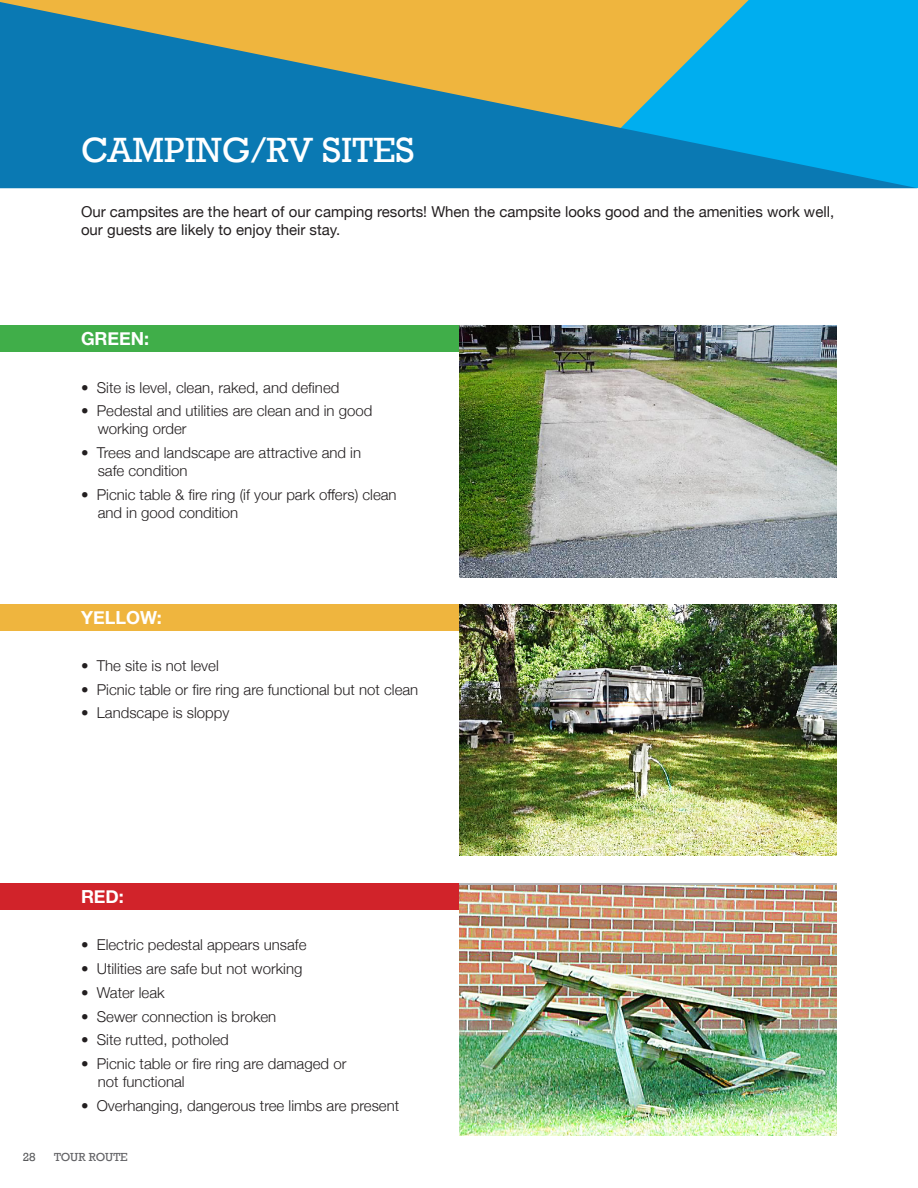
<style>
.page{position:relative;width:918px;height:1188px;background:#fff}
.page>*{position:absolute;margin:0;border:0;box-sizing:border-box;transform-origin:0 0}
.CONTENT_TITLE{font:36px "Rockwell";color:#fff}
.CONTENT_BODY{font:700 18px "Helvetica Neue";color:#fff}
.CONTENT_BODY-2{font:300 15px/18px "Helvetica Neue";color:#231f20}
.Content_Intros{font:15px/18px "Helvetica Neue";color:#231f20}
.CONTENT_BODY-3{font:12px "Rockwell";color:#636366}
.t1{font:12px "Rockwell";color:#57585a}
</style>
<div class="page">
<div style="left:0;top:325px;width:490px;height:27px;background:#40ae49"></div>
<div style="left:0;top:604px;width:490px;height:28px;background:#efb53e"></div>
<div style="left:0;top:884px;width:490px;height:26px;background:#d1232a"></div>
<svg style="left:0;top:0;width:918px;height:188px;background:#48959f"></svg>
<img style="left:459px;top:325px;width:378px;height:252px">
<img style="left:459px;top:604px;width:378px;height:251px">
<img style="left:459px;top:885px;width:378px;height:251px">
<p class="CONTENT_TITLE" style="left:81px;top:129px;width:335px">CAMPING/RV SITES</p>
<p class="Content_Intros" style="left:81px;top:203px;width:755px">Our campsites are the heart of our camping resorts! When the campsite looks good and the amenities work well, our guests are likely to enjoy their stay.</p>
<p class="CONTENT_BODY" style="left:81px;top:325px;width:70px">GREEN:</p>
<p class="CONTENT_BODY-2" style="left:81px;top:377px;width:260px">• Site is level, clean, raked, and defined</p>
<p class="CONTENT_BODY-2" style="left:98px;top:401px;width:276px;text-indent:-17px">• Pedestal and utilities are clean and in good working order</p>
<p class="CONTENT_BODY-2" style="left:98px;top:443px;width:265px;text-indent:-17px">• Trees and landscape are attractive and in safe condition</p>
<p class="CONTENT_BODY-2" style="left:98px;top:484px;width:300px;text-indent:-17px">• Picnic table &amp; fire ring (if your park offers) clean and in good condition</p>
<p class="CONTENT_BODY" style="left:81px;top:603px;width:82px">YELLOW:</p>
<p class="CONTENT_BODY-2" style="left:81px;top:656px;width:139px">• The site is not level</p>
<p class="CONTENT_BODY-2" style="left:81px;top:679px;width:339px">• Picnic table or fire ring are functional but not clean</p>
<p class="CONTENT_BODY-2" style="left:81px;top:703px;width:150px">• Landscape is sloppy</p>
<p class="CONTENT_BODY" style="left:81px;top:883px;width:45px">RED:</p>
<p class="CONTENT_BODY-2" style="left:81px;top:935px;width:227px">• Electric pedestal appears unsafe</p>
<p class="CONTENT_BODY-2" style="left:81px;top:959px;width:223px">• Utilities are safe but not working</p>
<p class="CONTENT_BODY-2" style="left:81px;top:982px;width:85px">• Water leak</p>
<p class="CONTENT_BODY-2" style="left:81px;top:1006px;width:197px">• Sewer connection is broken</p>
<p class="CONTENT_BODY-2" style="left:81px;top:1030px;width:149px">• Site rutted, potholed</p>
<p class="CONTENT_BODY-2" style="left:98px;top:1053px;width:250px;text-indent:-17px">• Picnic table or fire ring are damaged or not functional</p>
<p class="CONTENT_BODY-2" style="left:81px;top:1095px;width:320px">• Overhanging, dangerous tree limbs are present</p>
<p class="t1" style="left:23px;top:1150px;width:15px">28</p>
<p class="CONTENT_BODY-3" style="left:54px;top:1150px;width:75px">TOUR ROUTE</p>
</div>
